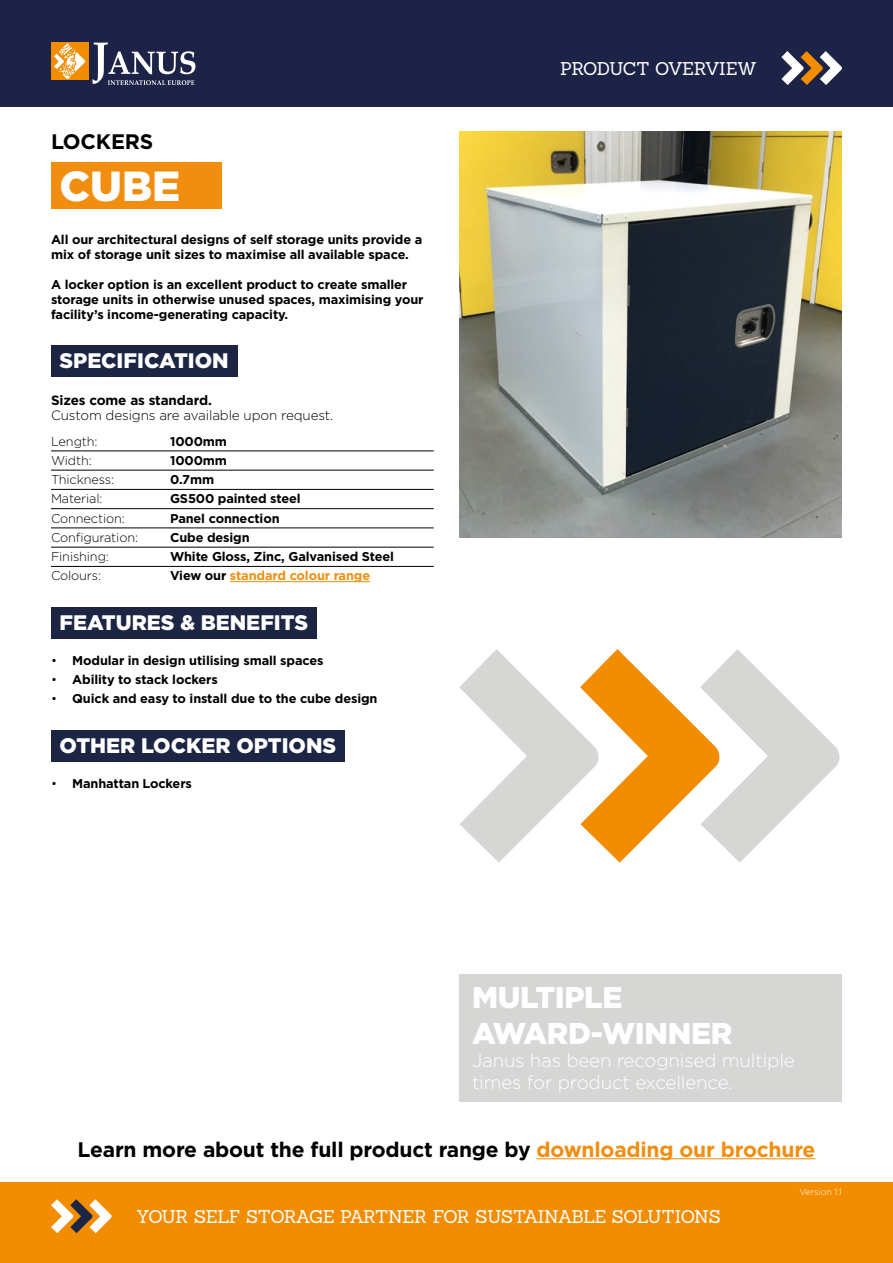
<style>
.page{position:relative;width:893px;height:1263px;background:#fff}
.page>*{position:absolute;margin:0;border:0;box-sizing:border-box;transform-origin:0 0}
.t1{font:900 42px "Gotham";color:#fff}
.t2{font:900 30px/36px "Gotham";letter-spacing:-.01em;color:#fff}
.t3{font:700 21px "Gotham";letter-spacing:-.01em;color:#000}
.t4{font:900 21px "Gotham";color:#fff}
.t5{font:300 18.75px/22.5px "Gotham";letter-spacing:-.01em;color:#fff}
.t6{font:18px "Sanchez";letter-spacing:-.045em;color:#fff}
.t7{font:300 13.5px "Gotham";letter-spacing:-.01em;color:#000}
.t8{font:700 13.5px "Gotham";letter-spacing:-.01em;color:#000}
.t9{font:700 12.75px/15px "Gotham";letter-spacing:-.01em;color:#000}
.t10{font:300 12.75px "Gotham";letter-spacing:-.01em;color:#000}
.t11{font:700 12.75px "Gotham";letter-spacing:-.01em;color:#f28e0f}
.t12{font:300 9px "Gotham";letter-spacing:-.01em;color:#fff}
.s1{color:#000}
.s2{font-weight:300}
.s3{color:#f28e0f}
</style>
<div class="page">
<div style="left:0;top:0;width:893px;height:106px;background:#1d2347"></div>
<div style="left:51px;top:43px;width:37px;height:37px;background:#f28c00"></div>
<svg style="left:54px;top:43px;width:31px;height:36px"></svg>
<svg style="left:92px;top:43px;width:103px;height:42px"></svg>
<svg style="left:781px;top:51px;width:61px;height:34px"></svg>
<div style="left:0;top:1182px;width:893px;height:81px;background:#f28c00"></div>
<svg style="left:51px;top:1199px;width:61px;height:34px"></svg>
<div style="left:51px;top:163px;width:170px;height:46px;background:#f28e0f"></div>
<hr style="left:51px;top:451px;width:383px;height:1px;background:#000">
<hr style="left:51px;top:470px;width:383px;height:1px;background:#000">
<hr style="left:51px;top:489px;width:383px;height:1px;background:#000">
<hr style="left:51px;top:508px;width:383px;height:1px;background:#000">
<hr style="left:51px;top:528px;width:383px;height:1px;background:#000">
<hr style="left:51px;top:547px;width:383px;height:1px;background:#000">
<hr style="left:51px;top:566px;width:383px;height:1px;background:#000">
<hr style="left:230px;top:581px;width:140px;height:1px;background:#f28e0f">
<div style="left:51px;top:345px;width:186px;height:32px;background:#1d2545"></div>
<div style="left:51px;top:607px;width:266px;height:32px;background:#1d2545"></div>
<img style="left:459px;top:132px;width:382px;height:405px">
<hr style="left:536px;top:1158px;width:279px;height:1px;background:#f28e0f">
<svg style="left:459px;top:649px;width:381px;height:213px"></svg>
<div style="left:459px;top:974px;width:383px;height:128px;background:#d6d7d5"></div>
<div style="left:51px;top:730px;width:294px;height:32px;background:#1d2545"></div>
<h3 class="t3" style="left:51px;top:127px;width:104px">LOCKERS</h3>
<h1 class="t1" style="left:60px;top:157px;width:122px">CUBE</h1>
<p class="t9" style="left:51px;top:232px;width:373px">All our architectural designs of self storage units provide a mix of storage unit sizes to maximise all available space.</p>
<p class="t9" style="left:51px;top:277px;width:374px">A locker option is an excellent product to create smaller storage units in otherwise unused spaces, maximising your facility’s income-generating capacity.</p>
<h3 class="t4" style="left:60px;top:346px;width:171px">SPECIFICATION</h3>
<p class="t8" style="left:51px;top:391px;width:162px">Sizes come as standard.</p>
<p class="t7" style="left:51px;top:406px;width:284px">Custom designs are available upon request.</p>
<p class="t10" style="left:51px;top:433px;width:48px">Length:</p>
<p class="t9" style="left:170px;top:433px;width:58px">1000mm</p>
<p class="t10" style="left:51px;top:452px;width:42px">Width:</p>
<p class="t9" style="left:170px;top:453px;width:58px">1000mm</p>
<p class="t10" style="left:51px;top:471px;width:65px">Thickness:</p>
<p class="t9" style="left:170px;top:472px;width:46px">0.7mm</p>
<p class="t10" style="left:51px;top:491px;width:53px">Material:</p>
<p class="t9" style="left:170px;top:491px;width:132px">GS500 painted steel</p>
<p class="t10" style="left:51px;top:510px;width:75px">Connection:</p>
<p class="t9" style="left:170px;top:510px;width:111px">Panel connection</p>
<p class="t10" style="left:51px;top:529px;width:89px">Configuration:</p>
<p class="t9" style="left:170px;top:530px;width:81px">Cube design</p>
<p class="t10" style="left:51px;top:548px;width:59px">Finishing:</p>
<p class="t9" style="left:170px;top:549px;width:225px">White Gloss, Zinc, Galvanised Steel</p>
<p class="t10" style="left:51px;top:568px;width:52px">Colours:</p>
<p class="t11" style="left:170px;top:567px;width:202px"><span class="s1">View our</span> standard colour range</p>
<h3 class="t4" style="left:60px;top:608px;width:250px">FEATURES &amp; BENEFITS</h3>
<p class="t9" style="left:51px;top:653px;width:274px"><span class="s2">•</span> Modular in design utilising small spaces</p>
<p class="t9" style="left:51px;top:672px;width:168px"><span class="s2">•</span> Ability to stack lockers</p>
<p class="t9" style="left:51px;top:691px;width:328px"><span class="s2">•</span> Quick and easy to install due to the cube design</p>
<h3 class="t4" style="left:60px;top:731px;width:278px">OTHER LOCKER OPTIONS</h3>
<p class="t9" style="left:51px;top:776px;width:142px"><span class="s2">•</span> Manhattan Lockers</p>
<h3 class="t6" style="left:560px;top:57px;width:198px">PRODUCT OVERVIEW</h3>
<h2 class="t2" style="left:472px;top:979px;width:262px">MULTIPLE<br>AWARD-WINNER</h2>
<h3 class="t5" style="left:472px;top:1048px;width:324px">Janus has been recognised multiple times for product excellence.</h3>
<h3 class="t3" style="left:78px;top:1135px;width:739px">Learn more about the full product range by <span class="s3">downloading our brochure</span></h3>
<h3 class="t6" style="left:136px;top:1205px;width:586px">YOUR SELF STORAGE PARTNER FOR SUSTAINABLE SOLUTIONS</h3>
<p class="t12" style="left:799px;top:1186px;width:44px">Version 1.1</p>
</div>
